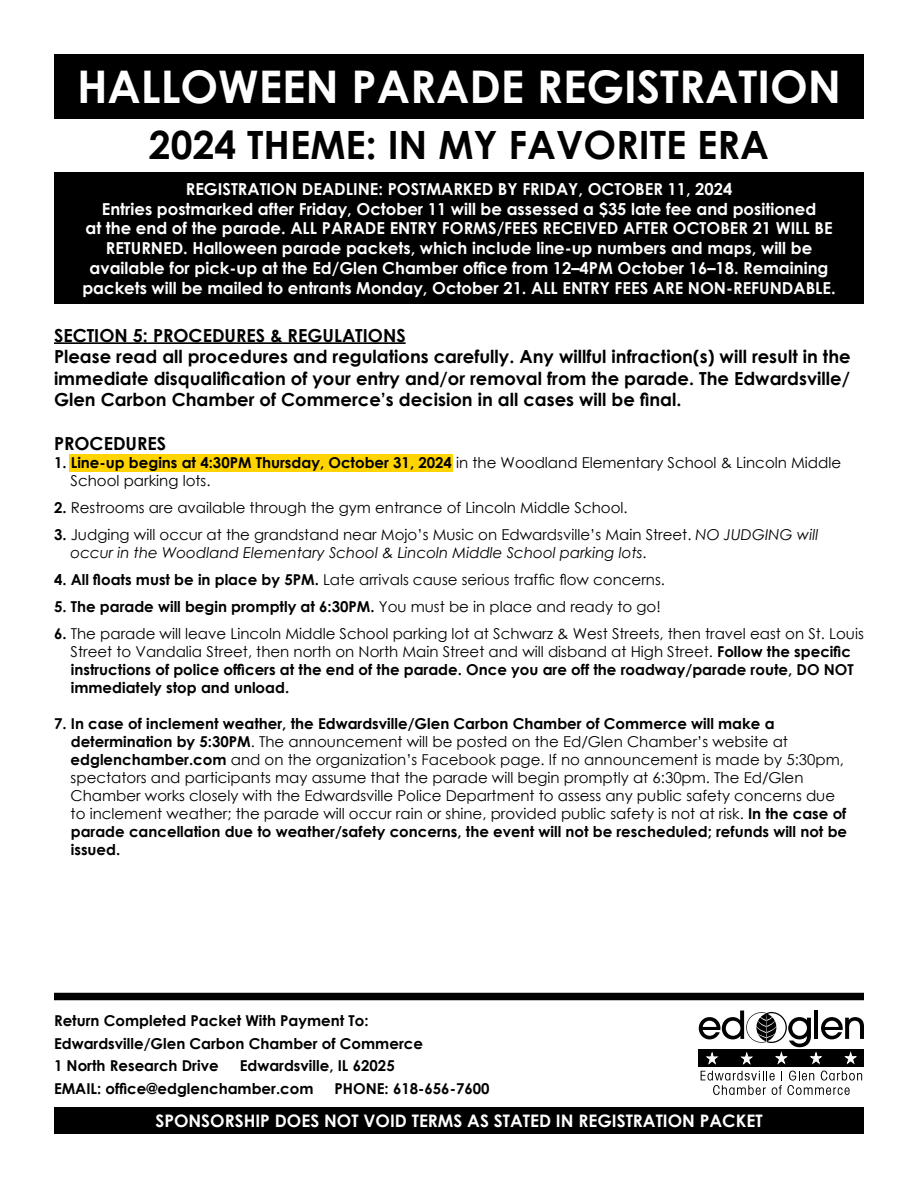
<style>
.page{position:relative;width:918px;height:1188px;background:#fff}
.page>*{position:absolute;margin:0;border:0;box-sizing:border-box;transform-origin:0 0}
.t1{font:700 45px "Century Gothic";color:#fff}
.t2{font:700 39px "Century Gothic";color:#000}
.t3{font:700 18px/21.6px "Century Gothic";color:#000}
.t4{font:700 17.25px "Century Gothic";color:#fff}
.t5{font:700 16.5px/19.8px "Century Gothic";color:#fff;text-align:center}
.t6{font:15px/18px "Century Gothic";color:#000}
.t7{font:700 15px/22.5px "Century Gothic";color:#000}
.t8{font:italic 15px/18px "Century Gothic";color:#000}
.s1{font-weight:700}
.s2{font-weight:700;font-style:normal}
.s3{font-style:normal}
.s4{font-weight:400}
</style>
<div class="page">
<div style="left:69px;top:455px;width:384px;height:17px;background:#ffd400"></div>
<div style="left:699px;top:1049px;width:165px;height:18px;background:#000"></div>
<svg style="left:701px;top:1071px;width:161px;height:24px"></svg>
<svg style="left:699px;top:1011px;width:165px;height:54px"></svg>
<hr style="left:54px;top:342px;width:352px;height:2px;background:#000">
<div style="left:54px;top:1107px;width:810px;height:27px;background:#000"></div>
<div style="left:54px;top:993px;width:810px;height:7px;background:#000"></div>
<div style="left:54px;top:54px;width:810px;height:65px;background:#000"></div>
<div style="left:54px;top:172px;width:810px;height:132px;background:#000"></div>
<h1 class="t1" style="left:77px;top:53px;width:766px">HALLOWEEN PARADE REGISTRATION</h1>
<h2 class="t2" style="left:149px;top:115px;width:622px">2024 THEME: IN MY FAVORITE ERA</h2>
<p class="t5" style="left:82px;top:178px;width:755px">REGISTRATION DEADLINE: POSTMARKED BY FRIDAY, OCTOBER 11, 2024<br>Entries postmarked after Friday, October 11 will be assessed a $35 late fee and positioned<br>at the end of the parade. ALL PARADE ENTRY FORMS/FEES RECEIVED AFTER OCTOBER 21 WILL BE RETURNED. Halloween parade packets, which include line-up numbers and maps, will be available for pick-up at the Ed/Glen Chamber office from 12–4PM October 16–18. Remaining packets will be mailed to entrants Monday, October 21. ALL ENTRY FEES ARE NON-REFUNDABLE.</p>
<p class="t3" style="left:54px;top:323px;width:798px">SECTION 5: PROCEDURES &amp; REGULATIONS<br>Please read all procedures and regulations carefully. Any willful infraction(s) will result in the immediate disqualification of your entry and/or removal from the parade. The Edwardsville/ Glen Carbon Chamber of Commerce’s decision in all cases will be final.</p>
<p class="t3" style="left:54px;top:431px;width:114px">PROCEDURES</p>
<p class="t6" style="left:71px;top:453px;width:772px;text-indent:-17px"><span class="s1">1. Line-up begins at 4:30PM Thursday, October 31, 2024</span> in the Woodland Elementary School &amp; Lincoln Middle<br>School parking lots.</p>
<p class="t6" style="left:54px;top:498px;width:575px"><span class="s1">2.</span> Restrooms are available through the gym entrance of Lincoln Middle School.</p>
<p class="t8" style="left:71px;top:525px;width:749px;text-indent:-17px"><span class="s2">3.</span> <span class="s3">Judging will occur at the grandstand near Mojo’s Music on Edwardsville’s Main Street.</span> NO JUDGING will occur in the Woodland Elementary School &amp; Lincoln Middle School parking lots<span class="s3">.</span></p>
<p class="t6" style="left:54px;top:570px;width:612px"><span class="s1">4. All floats must be in place by 5PM.</span> Late arrivals cause serious traffic flow concerns.</p>
<p class="t7" style="left:54px;top:594px;width:608px">5. The parade will begin promptly at 6:30PM. <span class="s4">You must be in place and ready to go!</span></p>
<p class="t6" style="left:71px;top:624px;width:795px;text-indent:-17px"><span class="s1">6.</span> The parade will leave Lincoln Middle School parking lot at Schwarz &amp; West Streets, then travel east on St. Louis Street to Vandalia Street, then north on North Main Street and will disband at High Street. <span class="s1">Follow the specific instructions of police officers at the end of the parade. Once you are off the roadway/parade route, DO NOT immediately stop and unload.</span></p>
<p class="t6" style="left:71px;top:714px;width:778px;text-indent:-17px"><span class="s1">7. In case of inclement weather, the Edwardsville/Glen Carbon Chamber of Commerce will make a determination by 5:30PM</span>. The announcement will be posted on the Ed/Glen Chamber’s website at <span class="s1">edglenchamber.com</span> and on the organization’s Facebook page. If no announcement is made by 5:30pm, spectators and participants may assume that the parade will begin promptly at 6:30pm. The Ed/Glen Chamber works closely with the Edwardsville Police Department to assess any public safety concerns due to inclement weather; the parade will occur rain or shine, provided public safety is not at risk. <span class="s1">In the case of parade cancellation due to weather/safety concerns, the event will not be rescheduled; refunds will not be issued.</span></p>
<p class="t7" style="left:54px;top:1009px;width:370px">Return Completed Packet With Payment To:<br>Edwardsville/Glen Carbon Chamber of Commerce<br>1 North Research Drive</p>
<p class="t7" style="left:54px;top:1054px;width:342px;text-indent:186px">Edwardsville, IL 62025<br>EMAIL: office@edglenchamber.com</p>
<p class="t7" style="left:335px;top:1076px;width:157px">PHONE: 618-656-7600</p>
<p class="t4" style="left:155px;top:1108px;width:609px">SPONSORSHIP DOES NOT VOID TERMS AS STATED IN REGISTRATION PACKET</p>
</div>
